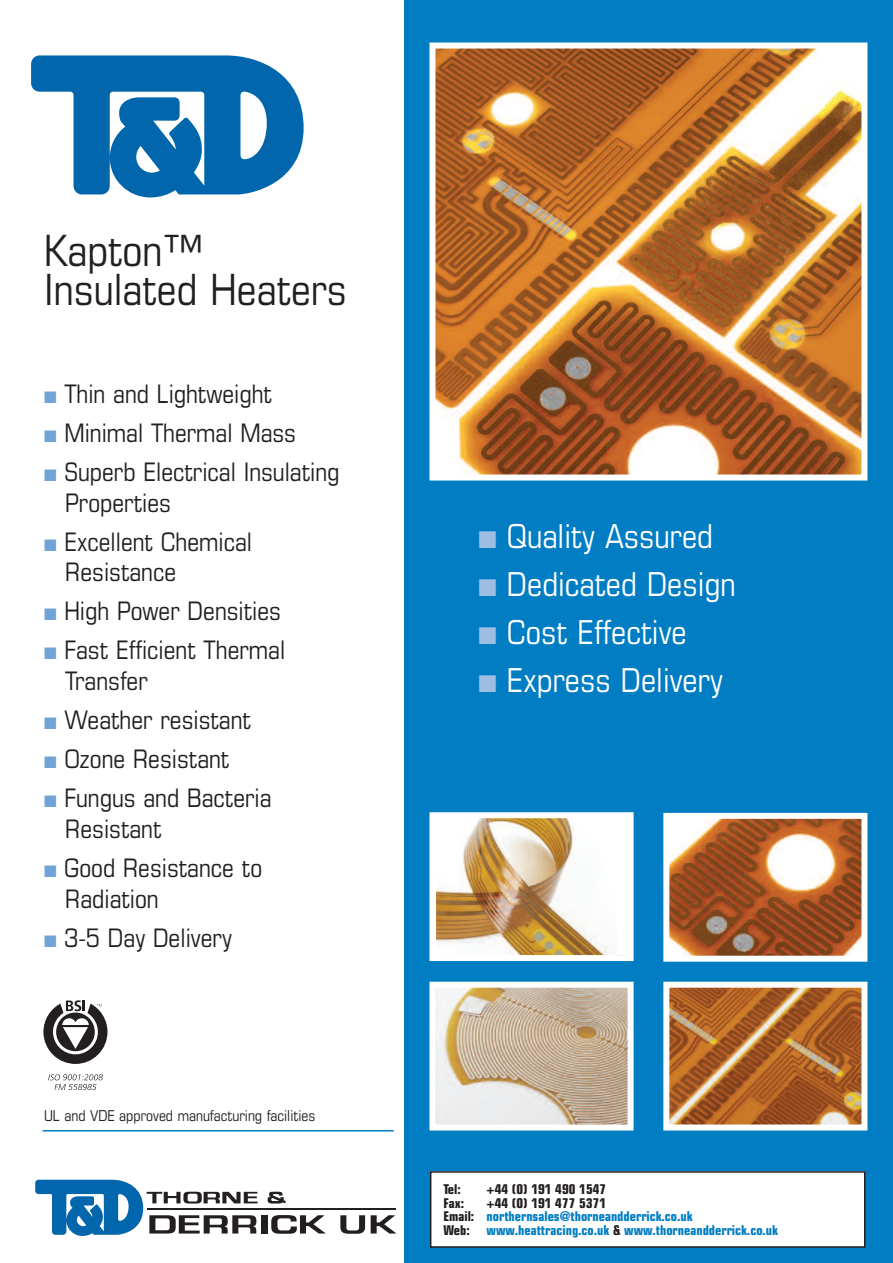
<style>
.page{position:relative;width:893px;height:1263px;background:#fff}
.page>*{position:absolute;margin:0;border:0;box-sizing:border-box;transform-origin:0 0}
.t1{font:condensed 43.05px/39.5px "Eurostile";color:#231f20}
.t2{font:condensed 33px "Eurostile";color:#fff}
.t3{font:condensed 25.5px/30.6px "Eurostile";color:#231f20}
.t4{font:condensed 15px "Eurostile";color:#231f20}
.t5{font:700 condensed 13.5px/13.5px "Eurostile";color:#007dc3}
.t6{font:700 condensed 13.5px "Eurostile";color:#231f20}
.s1{color:#70a4d7}
.s2{color:#9ebde2}
.s3{color:#231f20}
</style>
<div class="page">
<div style="left:404px;top:0;width:489px;height:1263px;background:#007dc3"></div>
<svg style="left:31px;top:55px;width:273px;height:142px"></svg>
<svg style="left:268px;top:1192px;width:18px;height:11px"></svg>
<div style="left:261px;top:1215px;width:6px;height:18px;background:#231f20"></div>
<svg style="left:271px;top:1215px;width:55px;height:19px"></svg>
<svg style="left:340px;top:1215px;width:25px;height:19px"></svg>
<svg style="left:371px;top:1215px;width:25px;height:18px"></svg>
<hr style="left:148px;top:1208px;width:248px;height:1px;background:#231f20">
<svg style="left:35px;top:1180px;width:223px;height:56px"></svg>
<div style="left:431px;top:1172px;width:434px;height:75px;background:#fff"></div>
<div style="left:430px;top:1171px;width:435px;height:77px;border:2px solid #231f20"></div>
<svg style="left:43px;top:1000px;width:64px;height:64px"></svg>
<svg style="left:48px;top:1074px;width:55px;height:16px"></svg>
<hr style="left:43px;top:1130px;width:351px;height:1px;background:#007dc3">
<img style="left:670px;top:989px;width:190px;height:134px">
<div style="left:663px;top:982px;width:204px;height:148px;border:6px solid #fff"></div>
<img style="left:670px;top:820px;width:190px;height:135px">
<div style="left:663px;top:813px;width:204px;height:149px;border:6px solid #fff"></div>
<div style="left:435px;top:818px;width:193px;height:137px;background:#fff"></div>
<img style="left:436px;top:819px;width:173px;height:135px">
<div style="left:429px;top:812px;width:205px;height:149px;border:6px solid #fff"></div>
<img style="left:436px;top:989px;width:191px;height:134px">
<div style="left:429px;top:982px;width:205px;height:148px;border:6px solid #fff"></div>
<img style="left:436px;top:50px;width:424px;height:423px">
<div style="left:429px;top:43px;width:438px;height:437px;border:6px solid #fff"></div>
<h1 class="t1" style="left:44px;top:234px;width:304px">Kapton™<br>Insulated Heaters</h1>
<p class="t3" style="left:44px;top:380px;width:230px"><span class="s1">■</span> Thin and Lightweight</p>
<p class="t3" style="left:44px;top:419px;width:254px"><span class="s1">■</span> Minimal Thermal Mass</p>
<p class="t3" style="left:65px;top:459px;width:276px;text-indent:-21px"><span class="s1">■</span> Superb Electrical Insulating<br>Properties</p>
<p class="t3" style="left:65px;top:528px;width:188px;text-indent:-21px"><span class="s1">■</span> Excellent Chemical<br>Resistance</p>
<p class="t3" style="left:44px;top:598px;width:239px"><span class="s1">■</span> High Power Densities</p>
<p class="t3" style="left:65px;top:637px;width:221px;text-indent:-21px"><span class="s1">■</span> Fast Efficient Thermal<br>Transfer</p>
<p class="t3" style="left:44px;top:707px;width:209px"><span class="s1">■</span> Weather resistant</p>
<p class="t3" style="left:44px;top:746px;width:187px"><span class="s1">■</span> Ozone Resistant</p>
<p class="t3" style="left:65px;top:785px;width:208px;text-indent:-21px"><span class="s1">■</span> Fungus and Bacteria<br>Resistant</p>
<p class="t3" style="left:65px;top:855px;width:198px;text-indent:-21px"><span class="s1">■</span> Good Resistance to<br>Radiation</p>
<p class="t3" style="left:44px;top:924px;width:189px"><span class="s1">■</span> 3-5 Day Delivery</p>
<p class="t4" style="left:44px;top:1110px;width:273px">UL and VDE approved manufacturing facilities</p>
<p class="t2" style="left:478px;top:524px;width:236px"><span class="s2">■</span> Quality Assured</p>
<p class="t2" style="left:478px;top:572px;width:259px"><span class="s2">■</span> Dedicated Design</p>
<p class="t2" style="left:478px;top:620px;width:210px"><span class="s2">■</span> Cost Effective</p>
<p class="t2" style="left:478px;top:668px;width:246px"><span class="s2">■</span> Express Delivery</p>
<p class="t6" style="left:443px;top:1184px;width:19px">Tel:</p>
<p class="t6" style="left:487px;top:1184px;width:121px">+44 (0) 191 490 1547</p>
<p class="t6" style="left:443px;top:1198px;width:22px">Fax:</p>
<p class="t5" style="left:443px;top:1197px;width:336px;text-indent:43px"><span class="s3">+44 (0) 191 477 5371<br>Email:</span> northernsales@thorneandderrick.co.uk<br><span class="s3">Web:</span> www.heattracing.co.uk <span class="s3">&amp;</span> www.thorneandderrick.co.uk</p>
</div>
